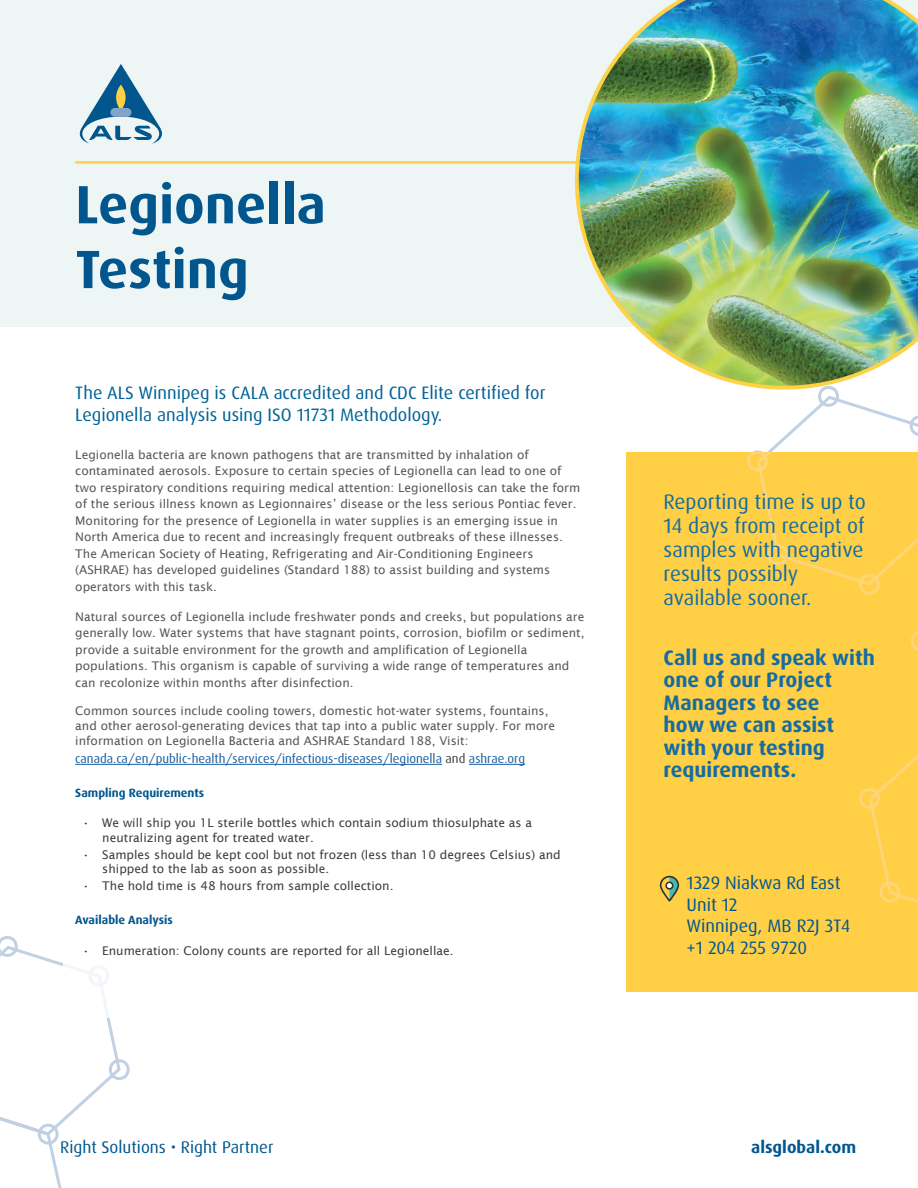
<style>
.page{position:relative;width:918px;height:1188px;background:#fff}
.page>*{position:absolute;margin:0;border:0;box-sizing:border-box;transform-origin:0 0}
.t1{font:700 54px "Dax Pro";color:#00568d}
.Paragraph_Style_1{font:21px/24px "Dax Pro";color:#156ca0}
.Paragraph_Style_1-2{font:700 21px/22.5px "Dax Pro";color:#156ca0}
.t2{font:18px/21.6px "Dax Pro";color:#006196}
.t3{font:18px/21.6px "Dax Pro";color:#00568d}
.t4{font:16.95px "Dax Pro";color:#00578f}
.t5{font:700 16.95px "Dax Pro";color:#00578f}
.t6{font:12.75px "Dax";color:#175d9e}
.Paragraph_Style_1-3{font:12px/16.5px "Lucida Sans";color:#57585a}
.t7{font:12px/14.4px "Lucida Sans";color:#3e3e3f}
.t8{font:700 12px "Dax Pro";color:#00568d}
.s1{color:#3e3e3f}
.s2{color:#231f20}
</style>
<div class="page">
<div style="left:0;top:0;width:918px;height:326px;background:#edf5f5"></div>
<svg style="left:752px;top:390px;width:166px;height:62px"></svg>
<svg style="left:0;top:936px;width:130px;height:252px"></svg>
<svg style="left:80px;top:64px;width:82px;height:80px"></svg>
<hr style="left:75px;top:161px;width:505px;height:2px;background:#ffcf45">
<img style="left:575px;top:0;width:343px;height:390px">
<div style="left:626px;top:452px;width:292px;height:540px;background:#ffcf45"></div>
<svg style="left:660px;top:876px;width:19px;height:26px"></svg>
<div style="left:63px;top:925px;width:145px;height:92px;background:#fff"></div>
<hr style="left:75px;top:764px;width:367px;height:1px;background:#175d9e">
<hr style="left:469px;top:764px;width:56px;height:1px;background:#175d9e">
<p class="t1" style="left:75px;top:170px;width:252px">Legionella</p>
<p class="t1" style="left:75px;top:234px;width:175px">Testing</p>
<p class="t2" style="left:75px;top:382px;width:472px">The ALS Winnipeg is CALA accredited and CDC Elite certified for<br>Legionella analysis using ISO 11731 Methodology.</p>
<p class="Paragraph_Style_1-3" style="left:75px;top:446px;width:507px">Legionella bacteria are known pathogens that are transmitted by inhalation of contaminated aerosols. Exposure to certain species of Legionella can lead to one of two respiratory conditions requiring medical attention: Legionellosis can take the form of the serious illness known as Legionnaires’ disease or the less serious Pontiac fever.<br>Monitoring for the presence of Legionella in water supplies is an emerging issue in North America due to recent and increasingly frequent outbreaks of these illnesses.<br>The American Society of Heating, Refrigerating and Air-Conditioning Engineers (ASHRAE) has developed guidelines (Standard 188) to assist building and systems operators with this task.</p>
<p class="Paragraph_Style_1-3" style="left:75px;top:608px;width:511px">Natural sources of Legionella include freshwater ponds and creeks, but populations are generally low. Water systems that have stagnant points, corrosion, biofilm or sediment, provide a suitable environment for the growth and amplification of Legionella populations. This organism is capable of surviving a wide range of temperatures and can recolonize within months after disinfection.</p>
<p class="Paragraph_Style_1-3" style="left:75px;top:703px;width:481px;line-height:15px">Common sources include cooling towers, domestic hot-water systems, fountains, and other aerosol-generating devices that tap into a public water supply. For more information on Legionella Bacteria and ASHRAE Standard 188, Visit:</p>
<p class="t6" style="left:75px;top:752px;width:451px">canada.ca/en/public-health/services/infectious-diseases/legionella <span class="s1">and</span> ashrae.org</p>
<p class="t8" style="left:75px;top:785px;width:130px">Sampling Requirements</p>
<p class="t7" style="left:102px;top:816px;width:431px;text-indent:-20px"><span class="s2">•</span> We will ship you 1L sterile bottles which contain sodium thiosulphate as a neutralizing agent for treated water.</p>
<p class="t7" style="left:102px;top:847px;width:460px;text-indent:-20px"><span class="s2">•</span> Samples should be kept cool but not frozen (less than 10 degrees Celsius) and shipped to the lab as soon as possible.</p>
<p class="t7" style="left:82px;top:879px;width:313px"><span class="s2">•</span> The hold time is 48 hours from sample collection.</p>
<p class="t8" style="left:75px;top:912px;width:99px">Available Analysis</p>
<p class="t7" style="left:82px;top:943px;width:373px"><span class="s2">•</span> Enumeration: Colony counts are reported for all Legionellae.</p>
<p class="Paragraph_Style_1" style="left:664px;top:490px;width:204px">Reporting time is up to<br>14 days from receipt of samples with negative results possibly available sooner.</p>
<p class="Paragraph_Style_1-2" style="left:664px;top:647px;width:213px">Call us and speak with one of our Project<br>Managers to see<br>how we can assist with your testing requirements.</p>
<p class="t3" style="left:687px;top:872px;width:155px">1329 Niakwa Rd East</p>
<p class="t3" style="left:687px;top:894px;width:53px">Unit 12</p>
<p class="t3" style="left:687px;top:915px;width:165px">Winnipeg, MB R2J 3T4 +1 204 255 9720</p>
<p class="t4" style="left:60px;top:1136px;width:215px">Right Solutions • Right Partner</p>
<p class="t5" style="left:751px;top:1136px;width:107px">alsglobal.com</p>
</div>
